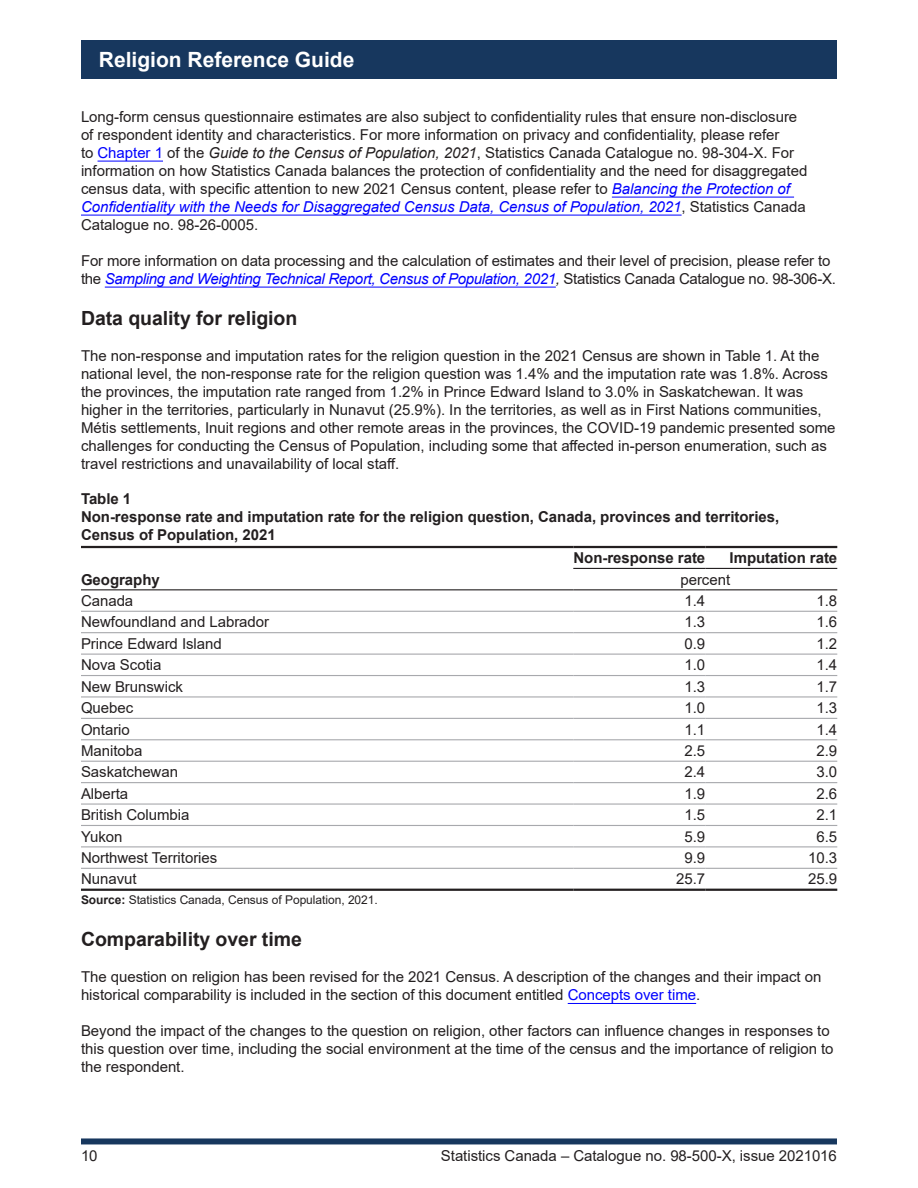
<style>
.page{position:relative;width:918px;height:1188px;background:#fff}
.page>*{position:absolute;margin:0;border:0;box-sizing:border-box;transform-origin:0 0}
.t1{font:700 21px "Arial";color:#fff}
.t2{font:700 19.5px "Arial";letter-spacing:-.005em;color:#231f20}
.t3{font:15px/18px "Arial";letter-spacing:-.005em;color:#231f20}
.t4{font:700 15px/18px "Arial";letter-spacing:-.005em;color:#231f20}
.t5{font:12px "Arial";letter-spacing:-.005em;color:#231f20}
.s1{color:#00f}
.s2{font-style:italic}
.s3{font-style:italic;color:#00f}
.s4{font-weight:700}
</style>
<div class="page">
<div style="left:81px;top:1138px;width:756px;height:6px;background:#17375e"></div>
<div style="left:81px;top:40px;width:756px;height:39px;background:#17375e"></div>
<hr style="left:98px;top:161px;width:65px;height:1px;background:#00f">
<hr style="left:612px;top:197px;width:182px;height:1px;background:#00f">
<hr style="left:81px;top:215px;width:601px;height:1px;background:#00f">
<hr style="left:105px;top:287px;width:451px;height:1px;background:#00f">
<hr style="left:568px;top:1003px;width:128px;height:1px;background:#00f">
<svg style="left:81px;top:545px;width:756px;height:344px"></svg>
<hr style="left:81px;top:611px;width:492px;height:1px;background:#a8a9ad">
<hr style="left:573px;top:611px;width:132px;height:1px;background:#a8a9ad">
<hr style="left:705px;top:611px;width:132px;height:1px;background:#a8a9ad">
<hr style="left:81px;top:632px;width:492px;height:1px;background:#a8a9ad">
<hr style="left:573px;top:632px;width:132px;height:1px;background:#a8a9ad">
<hr style="left:705px;top:632px;width:132px;height:1px;background:#a8a9ad">
<hr style="left:81px;top:654px;width:492px;height:1px;background:#a8a9ad">
<hr style="left:573px;top:654px;width:132px;height:1px;background:#a8a9ad">
<hr style="left:705px;top:654px;width:132px;height:1px;background:#a8a9ad">
<hr style="left:81px;top:675px;width:492px;height:1px;background:#a8a9ad">
<hr style="left:573px;top:675px;width:132px;height:1px;background:#a8a9ad">
<hr style="left:705px;top:675px;width:132px;height:1px;background:#a8a9ad">
<hr style="left:81px;top:696px;width:492px;height:2px;background:#a8a9ad">
<hr style="left:573px;top:696px;width:132px;height:2px;background:#a8a9ad">
<hr style="left:705px;top:696px;width:132px;height:2px;background:#a8a9ad">
<hr style="left:81px;top:718px;width:492px;height:1px;background:#a8a9ad">
<hr style="left:573px;top:718px;width:132px;height:1px;background:#a8a9ad">
<hr style="left:705px;top:718px;width:132px;height:1px;background:#a8a9ad">
<hr style="left:81px;top:739px;width:492px;height:1px;background:#a8a9ad">
<hr style="left:573px;top:739px;width:132px;height:1px;background:#a8a9ad">
<hr style="left:705px;top:739px;width:132px;height:1px;background:#a8a9ad">
<hr style="left:81px;top:761px;width:492px;height:1px;background:#a8a9ad">
<hr style="left:573px;top:761px;width:132px;height:1px;background:#a8a9ad">
<hr style="left:705px;top:761px;width:132px;height:1px;background:#a8a9ad">
<hr style="left:81px;top:782px;width:492px;height:1px;background:#a8a9ad">
<hr style="left:573px;top:782px;width:132px;height:1px;background:#a8a9ad">
<hr style="left:705px;top:782px;width:132px;height:1px;background:#a8a9ad">
<hr style="left:81px;top:803px;width:492px;height:2px;background:#a8a9ad">
<hr style="left:573px;top:803px;width:132px;height:2px;background:#a8a9ad">
<hr style="left:705px;top:803px;width:132px;height:2px;background:#a8a9ad">
<hr style="left:81px;top:825px;width:492px;height:1px;background:#a8a9ad">
<hr style="left:573px;top:825px;width:132px;height:1px;background:#a8a9ad">
<hr style="left:705px;top:825px;width:132px;height:1px;background:#a8a9ad">
<hr style="left:573px;top:889px;width:132px;height:2px;background:#231f20">
<hr style="left:705px;top:889px;width:132px;height:2px;background:#231f20">
<hr style="left:81px;top:889px;width:492px;height:2px;background:#231f20">
<hr style="left:573px;top:868px;width:132px;height:1px;background:#a8a9ad">
<hr style="left:705px;top:868px;width:132px;height:1px;background:#a8a9ad">
<hr style="left:81px;top:868px;width:492px;height:1px;background:#a8a9ad">
<hr style="left:573px;top:846px;width:132px;height:1px;background:#a8a9ad">
<hr style="left:705px;top:846px;width:132px;height:1px;background:#a8a9ad">
<hr style="left:81px;top:846px;width:492px;height:1px;background:#a8a9ad">
<hr style="left:573px;top:589px;width:132px;height:1px;background:#231f20">
<hr style="left:705px;top:589px;width:132px;height:1px;background:#231f20">
<hr style="left:573px;top:568px;width:132px;height:1px;background:#231f20">
<hr style="left:705px;top:568px;width:132px;height:1px;background:#231f20">
<hr style="left:81px;top:589px;width:492px;height:1px;background:#231f20">
<hr style="left:81px;top:546px;width:492px;height:2px;background:#231f20">
<hr style="left:573px;top:546px;width:132px;height:2px;background:#231f20">
<hr style="left:705px;top:546px;width:132px;height:2px;background:#231f20">
<h1 class="t1" style="left:99px;top:45px;width:257px">Religion Reference Guide</h1>
<p class="t3" style="left:81px;top:108px;width:728px">Long-form census questionnaire estimates are also subject to confidentiality rules that ensure non-disclosure of respondent identity and characteristics. For more information on privacy and confidentiality, please refer<br>to <span class="s1">Chapter 1</span> of the <span class="s2">Guide to the Census of Population, 2021</span>, Statistics Canada Catalogue no. 98-304-X. For information on how Statistics Canada balances the protection of confidentiality and the need for disaggregated census data, with specific attention to new 2021 Census content, please refer to <span class="s3">Balancing the Protection of Confidentiality with the Needs for Disaggregated Census Data, Census of Population, 2021</span>, Statistics Canada Catalogue no. 98-26-0005.</p>
<p class="t3" style="left:81px;top:252px;width:756px">For more information on data processing and the calculation of estimates and their level of precision, please refer to the <span class="s3">Sampling and Weighting Technical Report, Census of Population, 2021</span><span class="s2">,</span> Statistics Canada Catalogue no. 98-306-X.</p>
<h2 class="t2" style="left:81px;top:304px;width:218px">Data quality for religion</h2>
<p class="t3" style="left:81px;top:346px;width:756px">The non-response and imputation rates for the religion question in the 2021 Census are shown in Table 1. At the national level, the non-response rate for the religion question was 1.4% and the imputation rate was 1.8%. Across the provinces, the imputation rate ranged from 1.2% in Prince Edward Island to 3.0% in Saskatchewan. It was higher in the territories, particularly in Nunavut (25.9%). In the territories, as well as in First Nations communities, Métis settlements, Inuit regions and other remote areas in the provinces, the COVID-19 pandemic presented some challenges for conducting the Census of Population, including some that affected in-person enumeration, such as travel restrictions and unavailability of local staff.</p>
<p class="t4" style="left:81px;top:489px;width:700px">Table 1<br>Non-response rate and imputation rate for the religion question, Canada, provinces and territories,<br>Census of Population, 2021</p>
<p class="t4" style="left:81px;top:570px;width:80px">Geography</p>
<p class="t4" style="left:573px;top:549px;width:133px">Non-response rate</p>
<p class="t4" style="left:730px;top:549px;width:109px">Imputation rate</p>
<p class="t3" style="left:680px;top:570px;width:51px">percent</p>
<p class="t3" style="left:81px;top:592px;width:54px">Canada</p>
<p class="t3" style="left:685px;top:592px;width:22px">1.4</p>
<p class="t3" style="left:817px;top:592px;width:22px">1.8</p>
<p class="t3" style="left:81px;top:613px;width:190px">Newfoundland and Labrador</p>
<p class="t3" style="left:685px;top:613px;width:22px">1.3</p>
<p class="t3" style="left:817px;top:613px;width:22px">1.6</p>
<p class="t3" style="left:81px;top:634px;width:142px">Prince Edward Island</p>
<p class="t3" style="left:685px;top:634px;width:22px">0.9</p>
<p class="t3" style="left:817px;top:634px;width:22px">1.2</p>
<p class="t3" style="left:81px;top:656px;width:82px">Nova Scotia</p>
<p class="t3" style="left:685px;top:656px;width:22px">1.0</p>
<p class="t3" style="left:817px;top:656px;width:22px">1.4</p>
<p class="t3" style="left:81px;top:677px;width:103px">New Brunswick</p>
<p class="t3" style="left:685px;top:677px;width:22px">1.3</p>
<p class="t3" style="left:817px;top:677px;width:22px">1.7</p>
<p class="t3" style="left:81px;top:699px;width:54px">Quebec</p>
<p class="t3" style="left:685px;top:699px;width:22px">1.0</p>
<p class="t3" style="left:817px;top:699px;width:22px">1.3</p>
<p class="t3" style="left:81px;top:720px;width:50px">Ontario</p>
<p class="t3" style="left:685px;top:720px;width:22px">1.1</p>
<p class="t3" style="left:817px;top:720px;width:22px">1.4</p>
<p class="t3" style="left:81px;top:742px;width:63px">Manitoba</p>
<p class="t3" style="left:685px;top:742px;width:22px">2.5</p>
<p class="t3" style="left:817px;top:742px;width:22px">2.9</p>
<p class="t3" style="left:81px;top:763px;width:99px">Saskatchewan</p>
<p class="t3" style="left:685px;top:763px;width:22px">2.4</p>
<p class="t3" style="left:817px;top:763px;width:22px">3.0</p>
<p class="t3" style="left:81px;top:784px;width:49px">Alberta</p>
<p class="t3" style="left:685px;top:784px;width:22px">1.9</p>
<p class="t3" style="left:817px;top:784px;width:22px">2.6</p>
<p class="t3" style="left:81px;top:806px;width:110px">British Columbia</p>
<p class="t3" style="left:685px;top:806px;width:22px">1.5</p>
<p class="t3" style="left:817px;top:806px;width:22px">2.1</p>
<p class="t3" style="left:81px;top:827px;width:43px">Yukon</p>
<p class="t3" style="left:685px;top:827px;width:22px">5.9</p>
<p class="t3" style="left:817px;top:827px;width:22px">6.5</p>
<p class="t3" style="left:81px;top:849px;width:138px">Northwest Territories</p>
<p class="t3" style="left:685px;top:849px;width:22px">9.9</p>
<p class="t3" style="left:808px;top:849px;width:31px">10.3</p>
<p class="t3" style="left:81px;top:870px;width:57px">Nunavut</p>
<p class="t3" style="left:676px;top:870px;width:31px">25.7</p>
<p class="t3" style="left:808px;top:870px;width:31px">25.9</p>
<p class="t5" style="left:81px;top:892px;width:298px"><span class="s4">Source:</span> Statistics Canada, Census of Population, 2021.</p>
<h2 class="t2" style="left:81px;top:926px;width:222px">Comparability over time</h2>
<p class="t3" style="left:81px;top:968px;width:742px">The question on religion has been revised for the 2021 Census. A description of the changes and their impact on historical comparability is included in the section of this document entitled <span class="s1">Concepts over time</span>.</p>
<p class="t3" style="left:81px;top:1022px;width:754px">Beyond the impact of the changes to the question on religion, other factors can influence changes in responses to this question over time, including the social environment at the time of the census and the importance of religion to the respondent.</p>
<p class="t3" style="left:81px;top:1146px;width:18px">10</p>
<p class="t3" style="left:441px;top:1146px;width:398px">Statistics Canada – Catalogue no. 98-500-X, issue 2021016</p>
</div>
